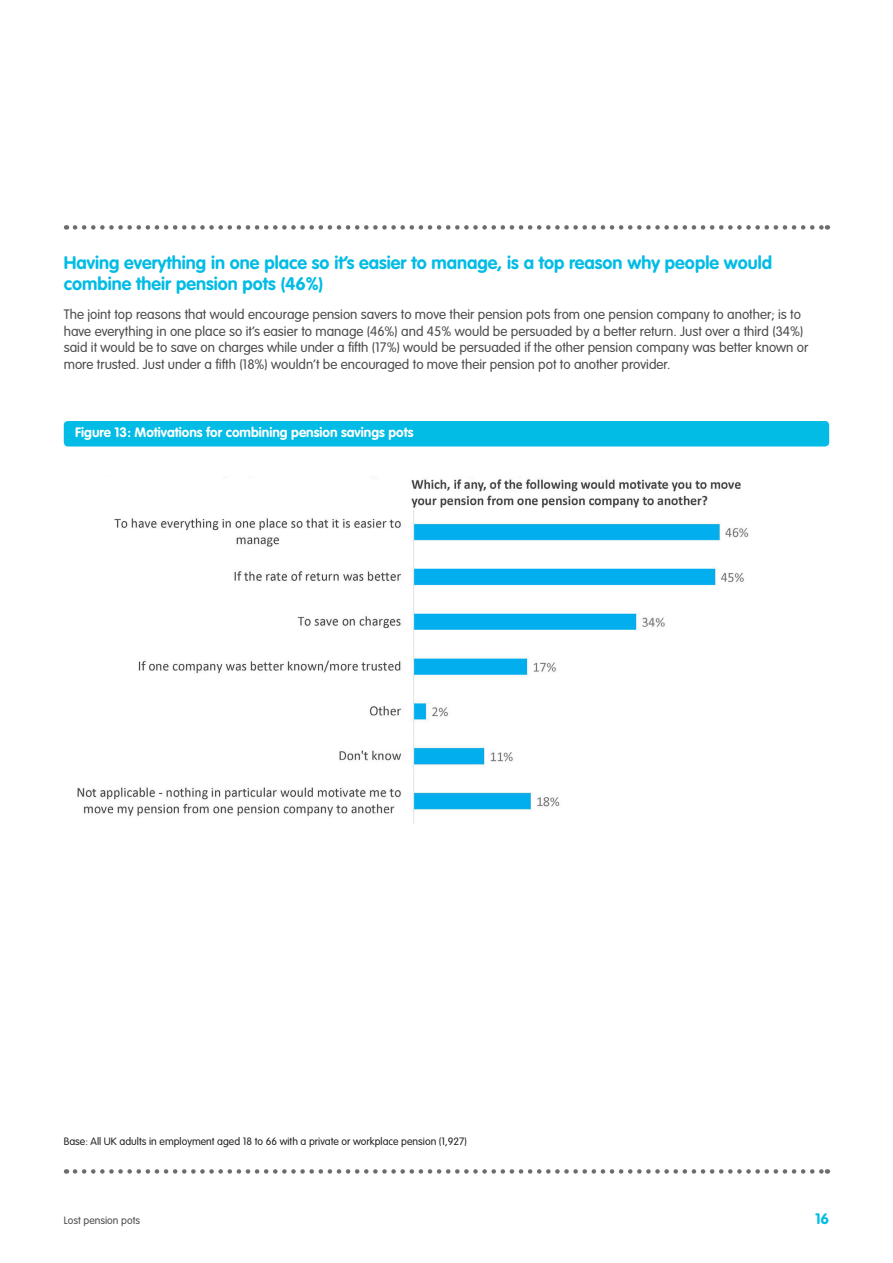
<style>
.page{position:relative;width:893px;height:1263px;background:#fff}
.page>*{position:absolute;margin:0;border:0;box-sizing:border-box;transform-origin:0 0}
._3__Subheading_2_-_1{font:700 18px/21px "VAG Rounded Std";color:#02bce5}
.t1{font:700 15px "VAG Rounded Std";color:#02bce5}
._4__Body_Text_9_11{font:300 13.5px/16.5px "VAG Rounded Std";color:#4b4c4d}
._7__Footer_caption{font:700 13.5px "VAG Rounded Std";color:#fff}
._7__Footer_caption-2{font:300 10.5px "VAG Rounded Std";color:#231f20}
.t2{font:300 10.5px "VAG Rounded Std";color:#4b4c4d}
</style>
<div class="page">
<svg style="left:75px;top:225px;width:753px;height:5px"></svg>
<svg style="left:75px;top:1169px;width:753px;height:5px"></svg>
<div style="left:64px;top:421px;width:765px;height:25px;background:#02bce5;border-radius:4px"></div>
<img style="left:77px;top:476px;width:672px;height:348px">
<p class="_3__Subheading_2_-_1" style="left:64px;top:253px;width:710px">Having everything in one place so it’s easier to manage, is a top reason why people would combine their pension pots (46%)</p>
<p class="_4__Body_Text_9_11" style="left:64px;top:307px;width:746px">The joint top reasons that would encourage pension savers to move their pension pots from one pension company to another; is to have everything in one place so it’s easier to manage (46%) and 45% would be persuaded by a better return. Just over a third (34%) said it would be to save on charges while under a fifth (17%) would be persuaded if the other pension company was better known or more trusted. Just under a fifth (18%) wouldn’t be encouraged to move their pension pot to another provider.</p>
<p class="_7__Footer_caption" style="left:75px;top:425px;width:340px">Figure 13: Motivations for combining pension savings pots</p>
<p class="_7__Footer_caption-2" style="left:64px;top:1135px;width:405px">Base: All UK adults in employment aged 18 to 66 with a private or workplace pension (1,927)</p>
<p class="t2" style="left:64px;top:1214px;width:78px">Lost pension pots</p>
<p class="t1" style="left:815px;top:1210px;width:16px">16</p>
</div>
